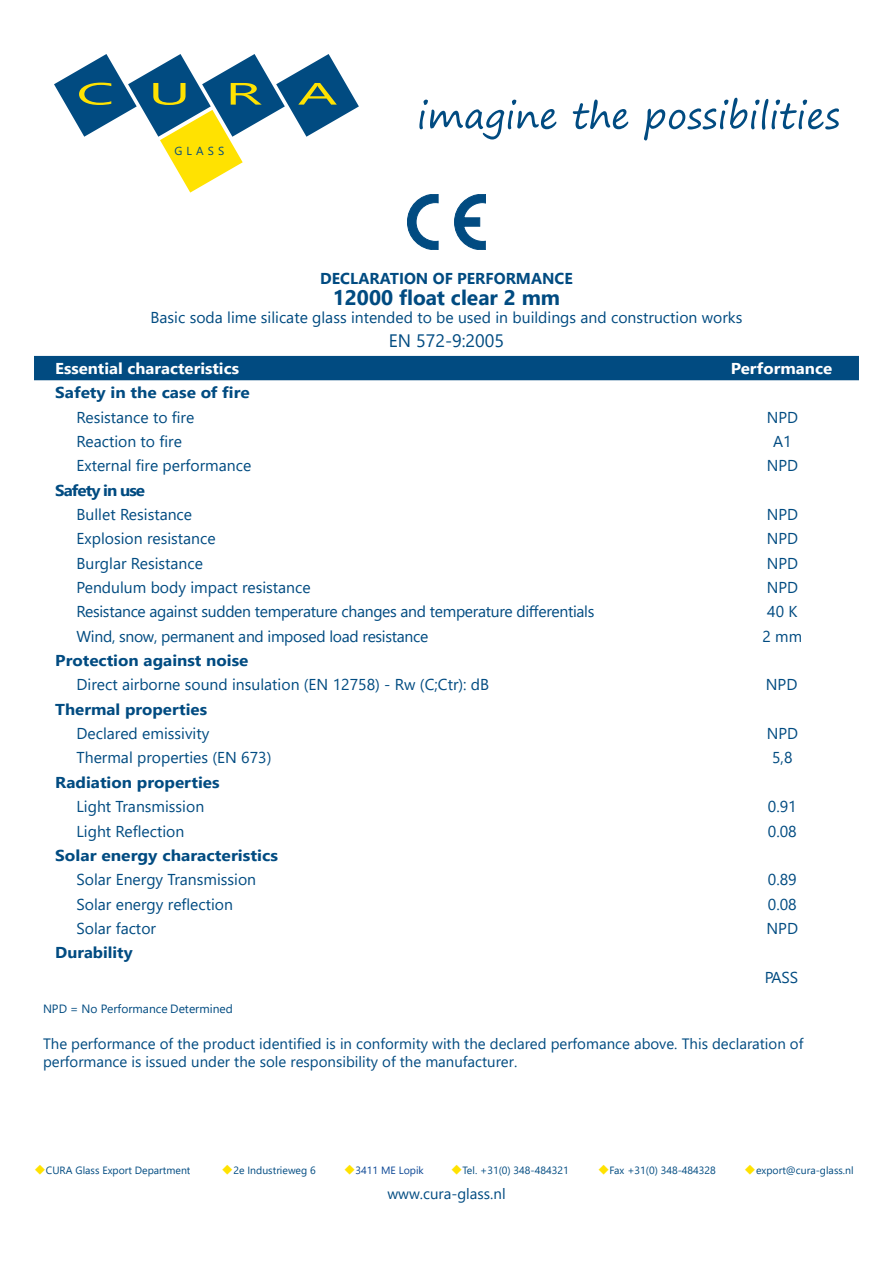
<style>
.page{position:relative;width:893px;height:1263px;background:#fff}
.page>*{position:absolute;margin:0;border:0;box-sizing:border-box;transform-origin:0 0}
.t1{font:30.9px "Segoe UI";color:#ffe201;scale:2 1}
.t2{font:700 21px "Segoe UI";color:#014b81}
.t3{font:18px "Segoe UI";color:#014b81}
.t4{font:15.75px "Segoe UI";color:#014b81}
.t5{font:15.75px "Segoe UI";letter-spacing:-.02em;color:#014b81}
.t6{font:700 15.75px "Segoe UI";color:#014b81;scale:1.08 1}
.t7{font:700 15.75px "Segoe UI";color:#014b81;scale:1.1 1}
.t8{font:700 15.75px "Segoe UI";color:#014b81}
.t9{font:700 15.75px "Segoe UI";color:#fff;scale:1.06 1}
.t10{font:700 15.75px "Segoe UI";color:#014b81;scale:1.09 1}
.t11{font:700 15.75px "Segoe UI";color:#014b81;scale:1.07 1}
.t12{font:700 15.75px "Segoe UI";color:#fff;scale:1.07 1}
.t13{font:700 15.75px "Segoe UI";letter-spacing:-.06em;color:#014b81;scale:1.08 1}
.t14{font:700 15.75px "Segoe UI";color:#014b81;scale:1.05 1}
.t15{font:15px/18px "Segoe UI";color:#014b81}
.t16{font:12px "Segoe UI";color:#014b81}
.t17{font:11.7px "Segoe UI";letter-spacing:.35em;color:#014b81}
.t18{font:10.5px "Segoe UI";color:#014b81}
.t19{font:10.5px "Segoe UI";color:#094594}
.s1{color:#ffe201}
</style>
<div class="page">
<div style="left:34px;top:356px;width:825px;height:24px;background:#014b81"></div>
<svg style="left:54px;top:54px;width:305px;height:139px"></svg>
<svg style="left:419px;top:100px;width:137px;height:39px"></svg>
<svg style="left:573px;top:100px;width:55px;height:29px"></svg>
<svg style="left:644px;top:98px;width:195px;height:43px"></svg>
<svg style="left:454px;top:194px;width:32px;height:56px"></svg>
<svg style="left:407px;top:194px;width:31px;height:56px"></svg>
<p class="t1" style="left:76px;top:72px;width:94px">CUR</p>
<p class="t17" style="left:174px;top:142px;width:51px">GLASS</p>
<p class="t1" style="left:298px;top:72px;width:21px">A</p>
<p class="t8" style="left:320px;top:264px;width:254px">DECLARATION OF PERFORMANCE</p>
<p class="t2" style="left:333px;top:278px;width:229px">12000 float clear 2 mm</p>
<p class="t4" style="left:151px;top:303px;width:593px">Basic soda lime silicate glass intended to be used in buildings and construction works</p>
<p class="t3" style="left:389px;top:324px;width:117px">EN 572-9:2005</p>
<p class="t9" style="left:55px;top:353px;width:175px">Essential characteristics</p>
<p class="t12" style="left:731px;top:353px;width:96px">Performance</p>
<p class="t10" style="left:55px;top:378px;width:180px">Safety in the case of fire</p>
<p class="t4" style="left:77px;top:402px;width:119px">Resistance to fire</p>
<p class="t4" style="left:767px;top:402px;width:33px">NPD</p>
<p class="t4" style="left:77px;top:426px;width:107px">Reaction to fire</p>
<p class="t4" style="left:773px;top:426px;width:20px">A1</p>
<p class="t4" style="left:77px;top:451px;width:176px">External fire performance</p>
<p class="t4" style="left:767px;top:451px;width:33px">NPD</p>
<p class="t13" style="left:55px;top:475px;width:85px">Safety in use</p>
<p class="t4" style="left:77px;top:499px;width:117px">Bullet Resistance</p>
<p class="t4" style="left:767px;top:499px;width:33px">NPD</p>
<p class="t4" style="left:77px;top:524px;width:141px">Explosion resistance</p>
<p class="t4" style="left:767px;top:524px;width:33px">NPD</p>
<p class="t4" style="left:77px;top:548px;width:128px">Burglar Resistance</p>
<p class="t4" style="left:767px;top:548px;width:33px">NPD</p>
<p class="t4" style="left:77px;top:572px;width:236px">Pendulum body impact resistance</p>
<p class="t4" style="left:767px;top:572px;width:33px">NPD</p>
<p class="t5" style="left:77px;top:597px;width:519px">Resistance against sudden temperature changes and temperature differentials</p>
<p class="t4" style="left:767px;top:597px;width:32px">40 K</p>
<p class="t5" style="left:77px;top:621px;width:353px">Wind, snow, permanent and imposed load resistance</p>
<p class="t4" style="left:762px;top:621px;width:41px">2 mm</p>
<p class="t6" style="left:55px;top:646px;width:180px">Protection against noise</p>
<p class="t4" style="left:77px;top:670px;width:414px">Direct airborne sound insulation (EN 12758) - Rw (C;Ctr): dB</p>
<p class="t4" style="left:766px;top:670px;width:33px">NPD</p>
<p class="t11" style="left:55px;top:694px;width:143px">Thermal properties</p>
<p class="t4" style="left:77px;top:719px;width:134px">Declared emissivity</p>
<p class="t4" style="left:767px;top:719px;width:33px">NPD</p>
<p class="t4" style="left:77px;top:743px;width:196px">Thermal properties (EN 673)</p>
<p class="t4" style="left:772px;top:743px;width:22px">5,8</p>
<p class="t6" style="left:55px;top:767px;width:154px">Radiation properties</p>
<p class="t4" style="left:77px;top:792px;width:129px">Light Transmission</p>
<p class="t4" style="left:768px;top:792px;width:30px">0.91</p>
<p class="t4" style="left:77px;top:816px;width:109px">Light Reflection</p>
<p class="t4" style="left:768px;top:816px;width:30px">0.08</p>
<p class="t7" style="left:55px;top:840px;width:204px">Solar energy characteristics</p>
<p class="t4" style="left:77px;top:865px;width:181px">Solar Energy Transmission</p>
<p class="t4" style="left:768px;top:865px;width:30px">0.89</p>
<p class="t4" style="left:77px;top:889px;width:158px">Solar energy reflection</p>
<p class="t4" style="left:768px;top:889px;width:30px">0.08</p>
<p class="t4" style="left:77px;top:913px;width:81px">Solar factor</p>
<p class="t4" style="left:766px;top:913px;width:33px">NPD</p>
<p class="t14" style="left:55px;top:938px;width:75px">Durability</p>
<p class="t4" style="left:765px;top:962px;width:35px">PASS</p>
<p class="t16" style="left:43px;top:997px;width:191px">NPD = No Performance Determined</p>
<p class="t15" style="left:43px;top:1033px;width:762px">The performance of the product identified is in conformity with the declared perfomance above. This declaration of performance is issued under the sole responsibility of the manufacturer.</p>
<p class="t18" style="left:34px;top:1161px;width:158px"><span class="s1">◆</span>CURA Glass Export Department</p>
<p class="t18" style="left:222px;top:1161px;width:96px"><span class="s1">◆</span>2e Industrieweg 6</p>
<p class="t19" style="left:344px;top:1161px;width:82px"><span class="s1">◆</span>3411 ME Lopik</p>
<p class="t18" style="left:451px;top:1161px;width:120px"><span class="s1">◆</span>Tel. +31(0) 348-484321</p>
<p class="t18" style="left:598px;top:1161px;width:120px"><span class="s1">◆</span>Fax +31(0) 348-484328</p>
<p class="t18" style="left:744px;top:1161px;width:111px"><span class="s1">◆</span>export@cura-glass.nl</p>
<p class="t15" style="left:387px;top:1183px;width:120px">www.cura-glass.nl</p>
</div>
